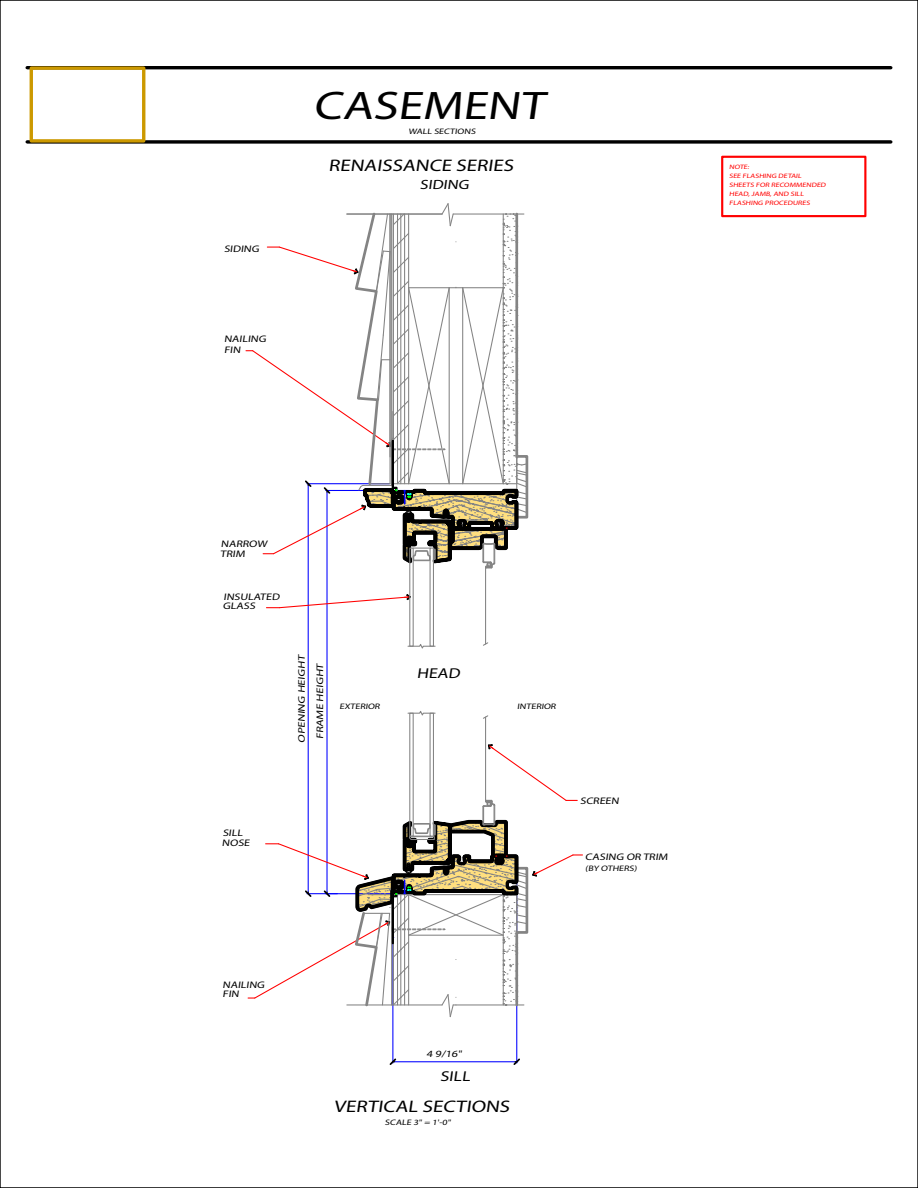
<style>
.page{position:relative;width:918px;height:1188px;background:#fff}
.page>*{position:absolute;margin:0;border:0;box-sizing:border-box;transform-origin:0 0}
.t1{font:39.9px "Myriad Pro";color:#000;scale:1.25 1}
.t2{font:16.8px "Myriad Pro";color:#000;scale:1.25 1}
.t3{font:14.25px "Myriad Pro";color:#000;scale:1.25 1}
.t4{font:13.35px "Myriad Pro";color:#000;scale:1.25 1}
.t5{font:9.6px/9.9px "Myriad Pro";color:#000;scale:1.25 1}
.t6{font:7.95px "Myriad Pro";color:#000;scale:1.25 1}
.t7{font:6.45px/9px "Myriad Pro";color:#f00;scale:1.25 1}
</style>
<div class="page">
<svg style="left:27px;top:140px;width:864px;height:4px;background:#282828"></svg>
<hr style="left:27px;top:66px;width:864px;height:3px;background:#000">
<hr style="left:392px;top:943px;width:1px;height:120px;background:#00f">
<hr style="left:516px;top:870px;width:1px;height:193px;background:#00f">
<hr style="left:394px;top:1061px;width:122px;height:1px;background:#00f">
<hr style="left:326px;top:492px;width:2px;height:400px;background:#00f">
<hr style="left:308px;top:485px;width:1px;height:407px;background:#00f">
<div style="left:30px;top:66px;width:115px;height:77px;border:3px solid #c90"></div>
<svg style="left:389px;top:1057px;width:9px;height:8px"></svg>
<svg style="left:512px;top:1057px;width:8px;height:8px"></svg>
<svg style="left:248px;top:709px;width:335px;height:309px"></svg>
<svg style="left:246px;top:203px;width:283px;height:472px"></svg>
<div style="left:721px;top:156px;width:145px;height:61px;border:2px solid #f00"></div>
<p class="t5" style="left:224px;top:243px;width:31px">SIDING</p>
<p class="t5" style="left:224px;top:334px;width:36px">NAILING<br>FIN</p>
<h1 class="t1" style="left:313px;top:81px;width:192px">CASEMENT</h1>
<p class="t6" style="left:409px;top:126px;width:56px">WALL SECTIONS</p>
<h2 class="t2" style="left:329px;top:155px;width:152px">RENAISSANCE SERIES</h2>
<h3 class="t4" style="left:420px;top:176px;width:43px">SIDING</h3>
<p class="t7" style="left:729px;top:163px;width:80px">NOTE:<br>SEE FLASHING DETAIL<br>SHEETS FOR RECOMMENDED<br>HEAD, JAMB, AND SILL<br>FLASHING PROCEDURES</p>
<p class="t5" style="left:220px;top:538px;width:40px">NARROW<br>TRIM</p>
<p class="t5" style="left:223px;top:591px;width:48px">INSULATED<br>GLASS</p>
<p class="t5" style="left:292px;top:743px;width:73px;line-height:18.5px;text-align:center;rotate:-90deg">OPENING HEIGHT<br>FRAME HEIGHT</p>
<h3 class="t3" style="left:417px;top:665px;width:38px">HEAD</h3>
<p class="t6" style="left:339px;top:702px;width:35px">EXTERIOR</p>
<p class="t6" style="left:517px;top:702px;width:34px">INTERIOR</p>
<p class="t5" style="left:222px;top:827px;width:25px">SILL<br>NOSE</p>
<p class="t5" style="left:580px;top:795px;width:34px">SCREEN</p>
<p class="t5" style="left:585px;top:851px;width:69px">CASING OR TRIM</p>
<p class="t6" style="left:585px;top:864px;width:44px">(BY OTHERS)</p>
<p class="t5" style="left:223px;top:980px;width:36px">NAILING<br>FIN</p>
<p class="t5" style="left:427px;top:1049px;width:31px">4 9/16"</p>
<h3 class="t3" style="left:440px;top:1067px;width:27px">SILL</h3>
<h2 class="t2" style="left:334px;top:1096px;width:144px">VERTICAL SECTIONS</h2>
<p class="t6" style="left:385px;top:1118px;width:55px">SCALE 3" = 1'-0"</p>
</div>
